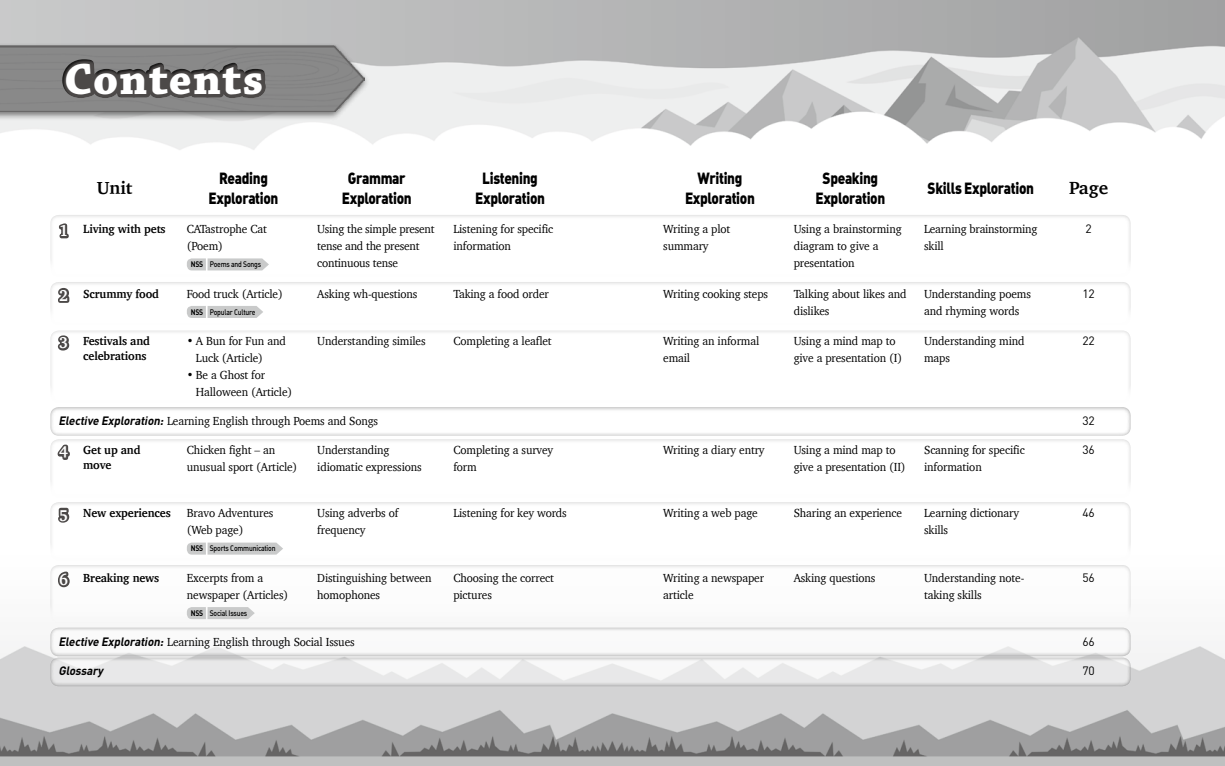
<style>
.page{position:relative;width:1225px;height:766px;background:#fff}
.page>*{position:absolute;margin:0;border:0;box-sizing:border-box;transform-origin:0 0}
.t1{font:700 46px "Chaparral Pro";letter-spacing:.025em;color:#fff}
.t2{font:700 18px "Charter";color:#000}
.t3{font:16px/20px "DIN Black Alternate";letter-spacing:-.025em;color:#000;text-align:center;scale:.85 1}
.t4{font:12px/17px "Charter";letter-spacing:-.01em;color:#000;scale:.95 1}
.t5{font:700 12px/15px "Charter";letter-spacing:-.01em;color:#000;text-align:right;scale:.95 1}
.t6{font:12px "DIN";color:#000}
.t7{font:italic 700 12px "DIN";color:#000;scale:.95 1}
.t8{font:8px "DIN Medium Alternate";letter-spacing:-.03em;color:#000;scale:.85 1}
.s1{font-size:16px;color:#fff}
.s2{font-family:"DIN Bold Alternate"}
.s3{font-family:"DIN";font-weight:700;font-style:italic}
</style>
<div class="page">
<img style="left:0;top:0;width:1225px;height:765px">
<div style="left:50px;top:214px;width:1081px;height:65px;background:#fff"></div>
<div style="left:50px;top:281px;width:1081px;height:46px;background:#fff"></div>
<div style="left:50px;top:329px;width:1081px;height:75px;background:#fff"></div>
<div style="left:50px;top:438px;width:1081px;height:61px;background:#fff"></div>
<div style="left:50px;top:501px;width:1081px;height:61px;background:#fff"></div>
<div style="left:50px;top:563px;width:1081px;height:62px;background:#fcfcfc"></div>
<svg style="left:50px;top:406px;width:1081px;height:30px"></svg>
<svg style="left:50px;top:626px;width:1081px;height:30px"></svg>
<svg style="left:50px;top:656px;width:1081px;height:30px;fill:#e8e8e9"></svg>
<div style="left:0;top:42px;width:370px;height:79px;background:#000;opacity:.5"></div>
<div style="left:28px;top:31px;width:308px;height:96px;background:#000;opacity:.75"></div>
<svg style="left:59px;top:223px;width:10px;height:16px"></svg>
<svg style="left:187px;top:258px;width:82px;height:12px"></svg>
<svg style="left:49px;top:284px;width:21px;height:21px"></svg>
<svg style="left:187px;top:306px;width:76px;height:12px"></svg>
<svg style="left:39px;top:332px;width:31px;height:22px"></svg>
<svg style="left:53px;top:436px;width:19px;height:24px"></svg>
<svg style="left:58px;top:507px;width:12px;height:16px"></svg>
<svg style="left:187px;top:542px;width:96px;height:12px"></svg>
<svg style="left:58px;top:571px;width:12px;height:17px"></svg>
<svg style="left:187px;top:607px;width:68px;height:12px"></svg>
<h1 class="t1" style="left:64px;top:52px;width:201px">Contents</h1>
<h2 class="t2" style="left:97px;top:172px;width:37px">Unit</h2>
<h3 class="t3" style="left:209px;top:167px;width:84px">Reading<br>Exploration</h3>
<h3 class="t3" style="left:342px;top:167px;width:84px">Grammar<br>Exploration</h3>
<h3 class="t3" style="left:475px;top:167px;width:84px">Listening<br>Exploration</h3>
<h3 class="t3" style="left:685px;top:167px;width:84px">Writing<br>Exploration</h3>
<h3 class="t3" style="left:815px;top:167px;width:84px">Speaking<br>Exploration</h3>
<h3 class="t3" style="left:927px;top:177px;width:127px">Skills Exploration</h3>
<h2 class="t2" style="left:1069px;top:172px;width:41px">Page</h2>
<p class="t5" style="left:59px;top:221px;width:114px"><span class="s1">1</span> Living with pets</p>
<p class="t4" style="left:187px;top:220px;width:86px">CATastrophe Cat (Poem)</p>
<p class="t8" style="left:191px;top:259px;width:84px"><span class="s2">NSS</span> Poems and Songs</p>
<p class="t4" style="left:317px;top:220px;width:125px">Using the simple present tense and the present continuous tense</p>
<p class="t4" style="left:453px;top:220px;width:107px">Listening for specific information</p>
<p class="t4" style="left:663px;top:220px;width:72px">Writing a plot summary</p>
<p class="t4" style="left:793px;top:220px;width:115px">Using a brainstorming diagram to give a presentation</p>
<p class="t4" style="left:924px;top:220px;width:121px">Learning brainstorming skill</p>
<p class="t6" style="left:1085px;top:221px;width:8px">2</p>
<p class="t5" style="left:59px;top:286px;width:106px"><span class="s1">2</span> Scrummy food</p>
<p class="t4" style="left:187px;top:285px;width:103px">Food truck (Article)</p>
<p class="t8" style="left:191px;top:307px;width:78px"><span class="s2">NSS</span> Popular Culture</p>
<p class="t5" style="left:59px;top:333px;width:97px"><span class="s1">3</span> Festivals and celebrations</p>
<p class="t4" style="left:196px;top:332px;width:96px;text-indent:-9px">• A Bun for Fun and<br>Luck (Article)</p>
<p class="t4" style="left:196px;top:366px;width:103px;text-indent:-9px">• Be a Ghost for<br>Halloween (Article)</p>
<p class="t4" style="left:317px;top:285px;width:107px">Asking wh-questions</p>
<p class="t4" style="left:453px;top:285px;width:102px">Taking a food order</p>
<p class="t4" style="left:663px;top:285px;width:112px">Writing cooking steps</p>
<p class="t4" style="left:793px;top:285px;width:120px">Talking about likes and dislikes</p>
<p class="t4" style="left:924px;top:285px;width:114px">Understanding poems and rhyming words</p>
<p class="t6" style="left:1082px;top:286px;width:14px">12</p>
<p class="t4" style="left:317px;top:332px;width:115px">Understanding similes</p>
<p class="t4" style="left:453px;top:332px;width:105px">Completing a leaflet</p>
<p class="t4" style="left:663px;top:332px;width:103px">Writing an informal email</p>
<p class="t4" style="left:793px;top:332px;width:116px">Using a mind map to give a presentation (I)</p>
<p class="t4" style="left:924px;top:332px;width:107px">Understanding mind maps</p>
<p class="t6" style="left:1082px;top:333px;width:14px">22</p>
<p class="t4" style="left:58px;top:412px;width:338px"><span class="s3">Elective Exploration:</span> Learning English through Poems and Songs</p>
<p class="t6" style="left:1082px;top:413px;width:14px">32</p>
<p class="t5" style="left:59px;top:442px;width:87px;text-align:center"><span class="s1">4</span> Get up and move</p>
<p class="t4" style="left:187px;top:441px;width:118px">Chicken fight – an unusual sport (Article)</p>
<p class="t4" style="left:317px;top:441px;width:111px">Understanding idiomatic expressions</p>
<p class="t4" style="left:453px;top:441px;width:107px">Completing a survey form</p>
<p class="t4" style="left:663px;top:441px;width:108px">Writing a diary entry</p>
<p class="t4" style="left:793px;top:441px;width:119px">Using a mind map to give a presentation (II)</p>
<p class="t4" style="left:924px;top:441px;width:107px">Scanning for specific information</p>
<p class="t6" style="left:1082px;top:442px;width:14px">36</p>
<p class="t5" style="left:59px;top:505px;width:119px"><span class="s1">5</span> New experiences</p>
<p class="t4" style="left:187px;top:504px;width:93px">Bravo Adventures (Web page)</p>
<p class="t8" style="left:191px;top:543px;width:101px"><span class="s2">NSS</span> Sports Communication</p>
<p class="t4" style="left:317px;top:504px;width:87px">Using adverbs of frequency</p>
<p class="t4" style="left:453px;top:504px;width:121px">Listening for key words</p>
<p class="t4" style="left:663px;top:504px;width:101px">Writing a web page</p>
<p class="t4" style="left:793px;top:504px;width:116px">Sharing an experience</p>
<p class="t4" style="left:924px;top:504px;width:101px">Learning dictionary skills</p>
<p class="t6" style="left:1082px;top:505px;width:14px">46</p>
<p class="t5" style="left:59px;top:569px;width:107px"><span class="s1">6</span> Breaking news</p>
<p class="t4" style="left:187px;top:568px;width:108px">Excerpts from a newspaper (Articles)</p>
<p class="t8" style="left:191px;top:607px;width:68px"><span class="s2">NSS</span> Social Issues</p>
<p class="t4" style="left:317px;top:568px;width:122px">Distinguishing between homophones</p>
<p class="t4" style="left:453px;top:568px;width:107px">Choosing the correct pictures</p>
<p class="t4" style="left:663px;top:568px;width:108px">Writing a newspaper article</p>
<p class="t4" style="left:793px;top:568px;width:88px">Asking questions</p>
<p class="t4" style="left:924px;top:568px;width:107px">Understanding note&shy;taking skills</p>
<p class="t6" style="left:1082px;top:570px;width:14px">56</p>
<p class="t4" style="left:58px;top:633px;width:313px"><span class="s3">Elective Exploration:</span> Learning English through Social Issues</p>
<p class="t6" style="left:1082px;top:634px;width:14px">66</p>
<p class="t7" style="left:58px;top:663px;width:48px">Glossary</p>
<p class="t6" style="left:1082px;top:663px;width:14px">70</p>
</div>
